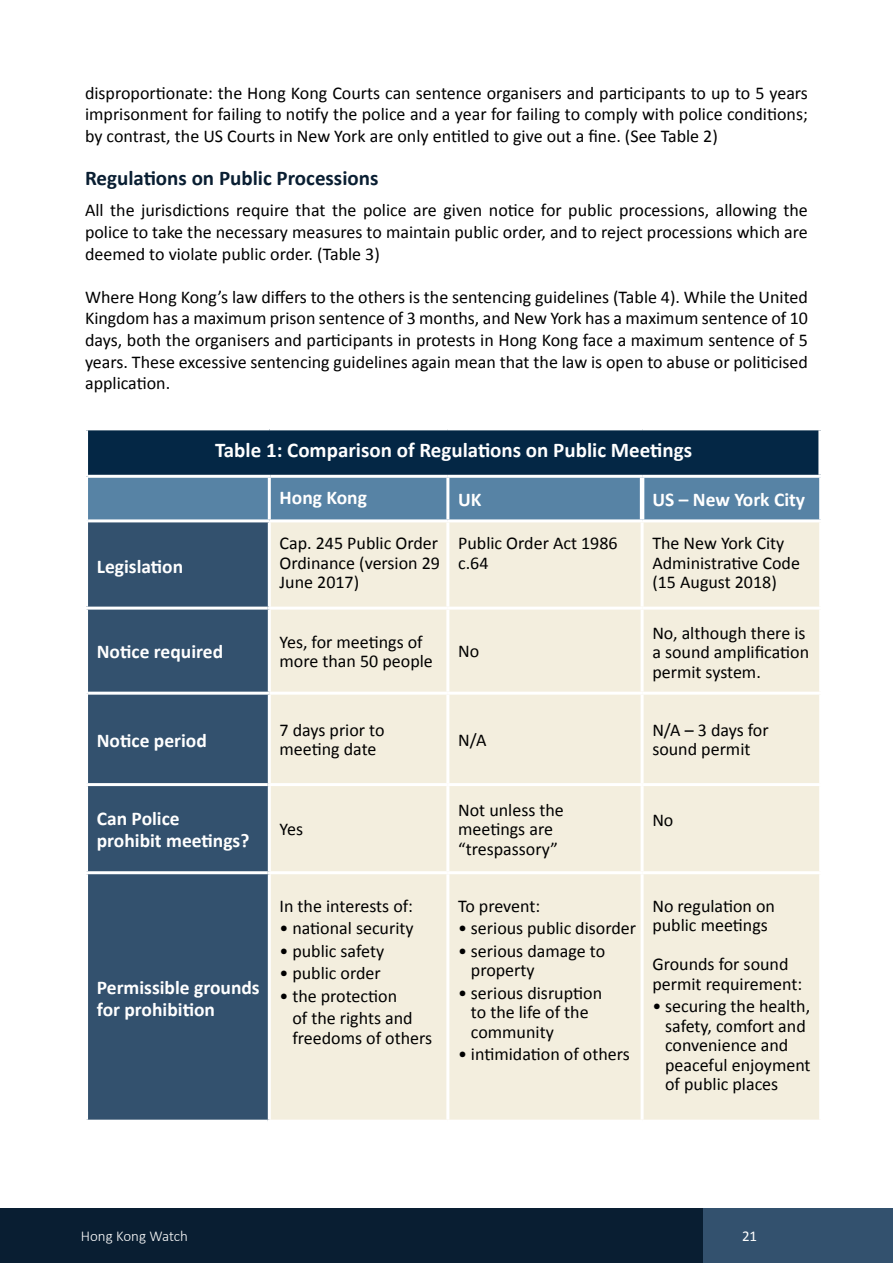
<style>
.page{position:relative;width:893px;height:1263px;background:#fff}
.page>*{position:absolute;margin:0;border:0;box-sizing:border-box;transform-origin:0 0}
.t1{font:700 21px "Calibri";color:#fff}
.t2{font:700 21px "Calibri";color:#091e32}
.t3{font:700 19.5px/22.5px "Calibri";color:#fff}
.t4{font:18px/21.6px "Calibri";color:#000101;text-align:justify}
.t5{font:18px/19.5px "Calibri";color:#000}
.t6{font:300 15px "Calibri";color:#fff}
.t7{font:15px "Calibri";color:#fff}
</style>
<div class="page">
<div style="left:87px;top:429px;width:734px;height:47px;background:#042745"></div>
<div style="left:88px;top:478px;width:731px;height:41px;background:#5783a5"></div>
<div style="left:87px;top:521px;width:182px;height:87px;background:#33516e"></div>
<div style="left:271px;top:522px;width:548px;height:598px;background:#f3eede"></div>
<div style="left:88px;top:610px;width:180px;height:510px;background:#33516e"></div>
<div style="left:818px;top:430px;width:5px;height:45px;background:#fff"></div>
<hr style="left:640px;top:478px;width:4px;height:41px;background:#fff">
<hr style="left:446px;top:695px;width:3px;height:88px;background:#fff">
<hr style="left:641px;top:695px;width:3px;height:88px;background:#fff">
<hr style="left:446px;top:786px;width:3px;height:85px;background:#fff">
<hr style="left:641px;top:786px;width:3px;height:85px;background:#fff">
<hr style="left:268px;top:783px;width:180px;height:3px;background:#fff">
<hr style="left:448px;top:783px;width:194px;height:3px;background:#fff">
<hr style="left:642px;top:783px;width:180px;height:3px;background:#fff">
<hr style="left:269px;top:692px;width:179px;height:3px;background:#fff">
<hr style="left:446px;top:610px;width:3px;height:82px;background:#fff">
<hr style="left:448px;top:692px;width:194px;height:3px;background:#fff">
<hr style="left:641px;top:610px;width:3px;height:82px;background:#fff">
<hr style="left:642px;top:692px;width:180px;height:3px;background:#fff">
<hr style="left:85px;top:521px;width:3px;height:86px;background:#fff">
<hr style="left:85px;top:607px;width:183px;height:3px;background:#fff">
<hr style="left:268px;top:871px;width:180px;height:3px;background:#fff">
<hr style="left:448px;top:871px;width:194px;height:3px;background:#fff">
<hr style="left:446px;top:874px;width:3px;height:246px;background:#fff">
<hr style="left:642px;top:871px;width:180px;height:3px;background:#fff">
<hr style="left:641px;top:874px;width:3px;height:246px;background:#fff">
<hr style="left:88px;top:692px;width:181px;height:3px;background:#fff">
<hr style="left:85px;top:783px;width:183px;height:3px;background:#fff">
<hr style="left:85px;top:871px;width:183px;height:3px;background:#fff">
<hr style="left:268px;top:522px;width:3px;height:85px;background:#fff">
<hr style="left:268px;top:607px;width:180px;height:3px;background:#fff">
<hr style="left:446px;top:522px;width:3px;height:85px;background:#fff">
<hr style="left:448px;top:607px;width:194px;height:3px;background:#fff">
<hr style="left:641px;top:522px;width:3px;height:85px;background:#fff">
<hr style="left:642px;top:607px;width:180px;height:3px;background:#fff">
<hr style="left:85px;top:430px;width:3px;height:46px;background:#fff">
<hr style="left:85px;top:427px;width:184px;height:3px;background:#fff">
<hr style="left:269px;top:427px;width:179px;height:3px;background:#fff">
<hr style="left:448px;top:427px;width:194px;height:3px;background:#fff">
<hr style="left:642px;top:427px;width:181px;height:3px;background:#fff">
<hr style="left:88px;top:475px;width:183px;height:3px;background:#fff">
<hr style="left:88px;top:519px;width:181px;height:3px;background:#fff">
<hr style="left:271px;top:475px;width:177px;height:3px;background:#fff">
<hr style="left:268px;top:478px;width:3px;height:41px;background:#fff">
<hr style="left:448px;top:475px;width:194px;height:3px;background:#fff">
<hr style="left:446px;top:478px;width:3px;height:41px;background:#fff">
<hr style="left:642px;top:475px;width:180px;height:3px;background:#fff">
<div style="left:0;top:1208px;width:723px;height:55px;background:#091e32"></div>
<div style="left:704px;top:1208px;width:189px;height:55px;background:#33516e"></div>
<p class="t4" style="left:85px;top:81px;width:724px">disproportionate: the Hong Kong Courts can sentence organisers and participants to up to 5 years imprisonment for failing to notify the police and a year for failing to comply with police conditions; by contrast, the US Courts in New York are only entitled to give out a fine. (See Table 2)</p>
<p class="t2" style="left:85px;top:163px;width:295px">Regulations on Public Processions</p>
<p class="t4" style="left:85px;top:199px;width:724px">All the jurisdictions require that the police are given notice for public processions, allowing the police to take the necessary measures to maintain public order, and to reject processions which are deemed to violate public order. (Table 3)</p>
<p class="t4" style="left:85px;top:285px;width:724px">Where Hong Kong’s law differs to the others is the sentencing guidelines (Table 4). While the United Kingdom has a maximum prison sentence of 3 months, and New York has a maximum sentence of 10 days, both the organisers and participants in protests in Hong Kong face a maximum sentence of 5 years. These excessive sentencing guidelines again mean that the law is open to abuse or politicised application.</p>
<p class="t3" style="left:97px;top:554px;width:88px">Legislation</p>
<p class="t1" style="left:215px;top:435px;width:478px">Table 1: Comparison of Regulations on Public Meetings</p>
<p class="t3" style="left:280px;top:486px;width:89px">Hong Kong</p>
<p class="t3" style="left:458px;top:487px;width:25px">UK</p>
<p class="t3" style="left:652px;top:487px;width:154px">US – New York City</p>
<p class="t5" style="left:280px;top:533px;width:162px;text-align:justify">Cap. 245 Public Order Ordinance (version 29<br>June 2017)</p>
<p class="t5" style="left:458px;top:533px;width:161px">Public Order Act 1986 c.64</p>
<p class="t5" style="left:652px;top:533px;width:149px">The New York City<br>Administrative Code (15 August 2018)</p>
<p class="t3" style="left:97px;top:639px;width:128px">Notice required</p>
<p class="t5" style="left:280px;top:631px;width:155px">Yes, for meetings of more than 50 people</p>
<p class="t5" style="left:458px;top:641px;width:23px">No</p>
<p class="t5" style="left:652px;top:622px;width:158px">No, although there is a sound amplification permit system.</p>
<p class="t3" style="left:97px;top:728px;width:112px">Notice period</p>
<p class="t5" style="left:280px;top:719px;width:107px">7 days prior to meeting date</p>
<p class="t5" style="left:458px;top:729px;width:30px">N/A</p>
<p class="t5" style="left:652px;top:719px;width:118px">N/A – 3 days for sound permit</p>
<p class="t3" style="left:97px;top:806px;width:154px">Can Police prohibit meetings?</p>
<p class="t3" style="left:97px;top:975px;width:164px">Permissible grounds for prohibition</p>
<p class="t5" style="left:280px;top:819px;width:25px">Yes</p>
<p class="t5" style="left:280px;top:895px;width:135px">In the interests of:</p>
<p class="t5" style="left:280px;top:918px;width:136px">• national security</p>
<p class="t5" style="left:280px;top:940px;width:106px">• public safety</p>
<p class="t5" style="left:280px;top:963px;width:103px">• public order</p>
<p class="t5" style="left:292px;top:984px;width:122px;line-height:22.5px;text-indent:-13px">• the protection of the rights and</p>
<p class="t5" style="left:292px;top:1027px;width:141px">freedoms of others</p>
<p class="t5" style="left:458px;top:799px;width:107px">Not unless the meetings are “trespassory”</p>
<p class="t5" style="left:652px;top:809px;width:23px">No</p>
<p class="t5" style="left:458px;top:895px;width:84px">To prevent:</p>
<p class="t5" style="left:458px;top:918px;width:179px">• serious public disorder</p>
<p class="t5" style="left:471px;top:940px;width:136px;text-indent:-13px">• serious damage to property</p>
<p class="t5" style="left:471px;top:982px;width:133px;text-indent:-13px">• serious disruption to the life of the community</p>
<p class="t5" style="left:458px;top:1044px;width:173px">• intimidation of others</p>
<p class="t5" style="left:652px;top:895px;width:124px">No regulation on public meetings</p>
<p class="t5" style="left:652px;top:954px;width:151px">Grounds for sound permit requirement:</p>
<p class="t5" style="left:665px;top:996px;width:147px;text-indent:-13px">• securing the health, safety, comfort and convenience and peaceful enjoyment of public places</p>
<p class="t6" style="left:81px;top:1226px;width:109px">Hong Kong Watch</p>
<p class="t7" style="left:742px;top:1226px;width:17px">21</p>
</div>
